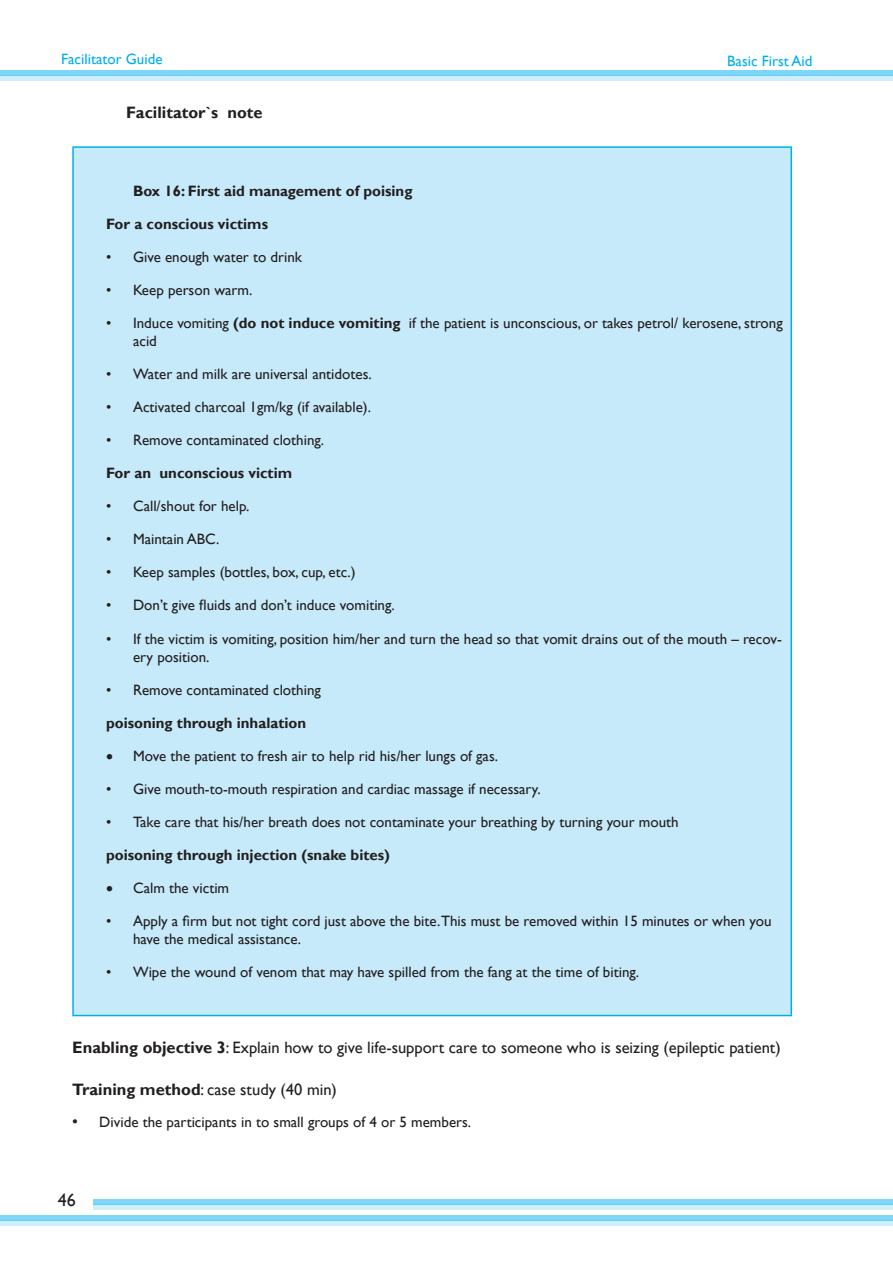
<style>
.page{position:relative;width:893px;height:1263px;background:#fff}
.page>*{position:absolute;margin:0;border:0;box-sizing:border-box;transform-origin:0 0}
.t1{font:18px "Gill Sans";color:#231f20}
.t2{font:16.5px "Gill Sans";color:#231f20}
.t3{font:700 16.5px "Gill Sans";color:#231f20}
.t4{font:15px/18px "Gill Sans";color:#231f20}
.t5{font:700 15px "Gill Sans";color:#231f20}
.t6{font:15px "Gill Sans";color:#00aeef}
.s1{font-weight:700}
.s2{font-size:16.5px}
</style>
<div class="page">
<div style="left:0;top:70px;width:892px;height:6px;background:#80d6f7"></div>
<div style="left:0;top:76px;width:892px;height:5px;background:#cdeffb"></div>
<div style="left:94px;top:1199px;width:799px;height:5px;background:#80d6f7"></div>
<div style="left:94px;top:1204px;width:799px;height:6px;background:#cdeffb"></div>
<div style="left:0;top:1215px;width:893px;height:6px;background:#80d6f7"></div>
<div style="left:0;top:1221px;width:893px;height:5px;background:#cdeffb"></div>
<div style="left:73px;top:147px;width:718px;height:868px;background:#c6eafa"></div>
<hr style="left:72px;top:146px;width:720px;height:2px;background:#00aeef">
<hr style="left:72px;top:148px;width:2px;height:867px;background:#00aeef">
<hr style="left:790px;top:148px;width:2px;height:867px;background:#00aeef">
<hr style="left:72px;top:1015px;width:720px;height:1px;background:#00aeef">
<p class="t6" style="left:61px;top:50px;width:103px">Facilitator Guide</p>
<p class="t6" style="left:727px;top:52px;width:87px">Basic First Aid</p>
<p class="t3" style="left:126px;top:102px;width:138px">Facilitator`s note</p>
<p class="t5" style="left:133px;top:182px;width:281px">Box 16: First aid management of poising</p>
<p class="t5" style="left:106px;top:215px;width:164px">For a conscious victims</p>
<p class="t4" style="left:106px;top:249px;width:198px">• Give enough water to drink</p>
<p class="t4" style="left:106px;top:282px;width:148px">• Keep person warm.</p>
<p class="t4" style="left:133px;top:315px;width:651px;text-indent:-27px">• Induce vomiting <span class="s1">(do not induce vomiting</span> if the patient is unconscious, or takes petrol/ kerosene, strong acid</p>
<p class="t4" style="left:106px;top:366px;width:267px">• Water and milk are universal antidotes.</p>
<p class="t4" style="left:106px;top:399px;width:266px">• Activated charcoal 1gm/kg (if available).</p>
<p class="t4" style="left:106px;top:432px;width:220px">• Remove contaminated clothing.</p>
<p class="t5" style="left:106px;top:464px;width:188px">For an unconscious victim</p>
<p class="t4" style="left:106px;top:498px;width:145px">• Call/shout for help.</p>
<p class="t4" style="left:106px;top:531px;width:115px">• Maintain ABC.</p>
<p class="t4" style="left:106px;top:564px;width:251px">• Keep samples (bottles, box, cup, etc.)</p>
<p class="t4" style="left:106px;top:597px;width:290px">• Don’t give fluids and don’t induce vomiting.</p>
<p class="t4" style="left:133px;top:630px;width:650px;text-indent:-27px">• If the victim is vomiting, position him/her and turn the head so that vomit drains out of the mouth – recov&shy;ery position.</p>
<p class="t4" style="left:106px;top:681px;width:216px">• Remove contaminated clothing</p>
<p class="t5" style="left:106px;top:713px;width:202px">poisoning through inhalation</p>
<p class="t4" style="left:106px;top:747px;width:394px">• Move the patient to fresh air to help rid his/her lungs of gas.</p>
<p class="t4" style="left:106px;top:780px;width:436px">• Give mouth-to-mouth respiration and cardiac massage if necessary.</p>
<p class="t4" style="left:106px;top:813px;width:574px">• Take care that his/her breath does not contaminate your breathing by turning your mouth</p>
<p class="t5" style="left:106px;top:845px;width:285px">poisoning through injection (snake bites)</p>
<p class="t4" style="left:106px;top:879px;width:125px">• Calm the victim</p>
<p class="t4" style="left:133px;top:912px;width:640px;text-indent:-27px">• Apply a firm but not tight cord just above the bite.This must be removed within 15 minutes or when you have the medical assistance.</p>
<p class="t4" style="left:106px;top:963px;width:535px">• Wipe the wound of venom that may have spilled from the fang at the time of biting.</p>
<p class="t2" style="left:72px;top:1037px;width:710px"><span class="s1">Enabling objective 3</span>: Explain how to give life-support care to someone who is seizing (epileptic patient)</p>
<p class="t2" style="left:72px;top:1080px;width:266px"><span class="s1">Training method</span>: case study (40 min)</p>
<p class="t4" style="left:72px;top:1113px;width:400px"><span class="s2">•</span> Divide the participants in to small groups of 4 or 5 members.</p>
<p class="t1" style="left:58px;top:1189px;width:19px">46</p>
</div>
